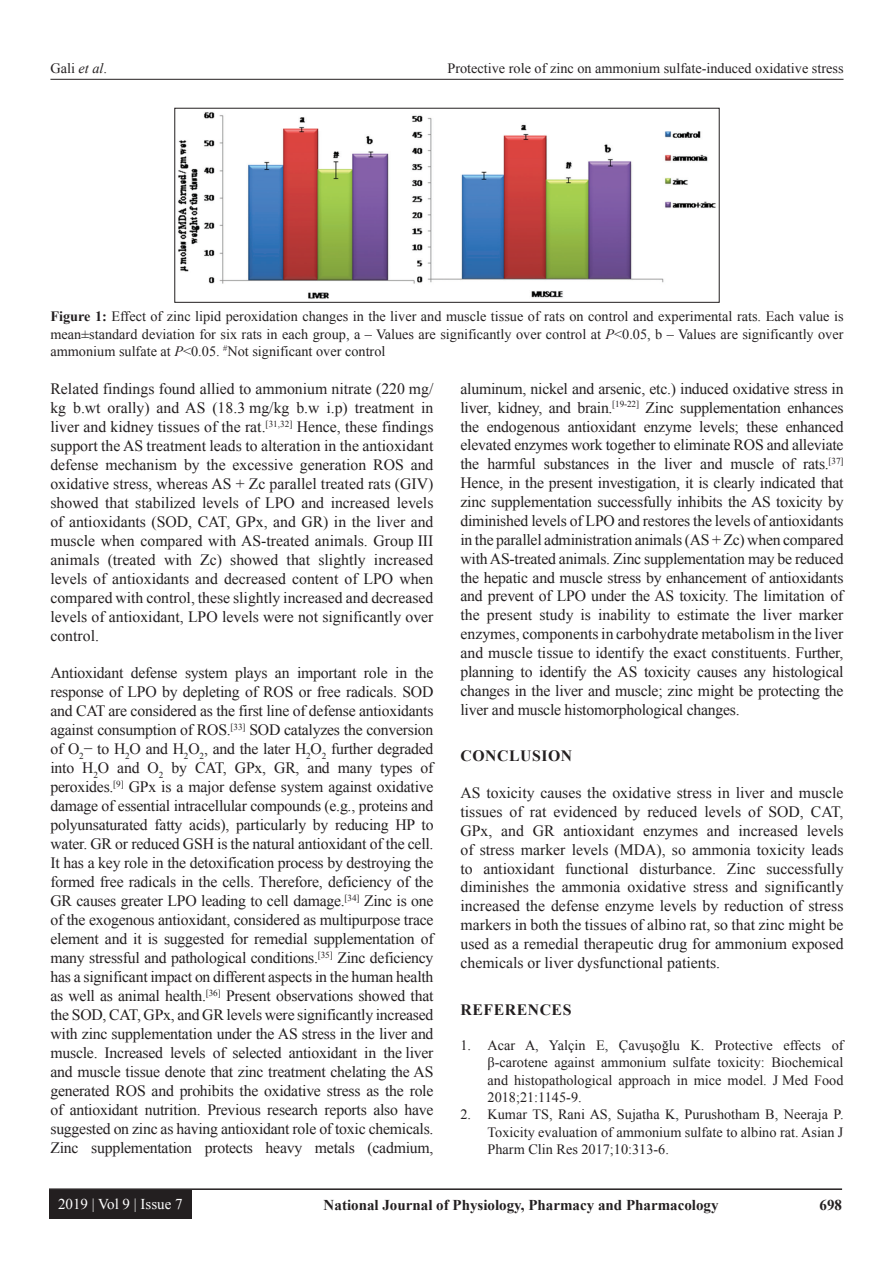
<style>
.page{position:relative;width:894px;height:1263px;background:#fff}
.page>*{position:absolute;margin:0;border:0;box-sizing:border-box;transform-origin:0 0}
.TX{font:15.75px/19px "Times New Roman";letter-spacing:-.005em;color:#231f20;text-align:justify}
.t1{font:700 15.75px "Times New Roman";letter-spacing:.035em;color:#231f20}
.t2{font:700 15px "Times New Roman";color:#231f20}
.t3{font:15px "Times New Roman";color:#fff}
.FGC{font:14.25px/17.2px "Times New Roman";color:#231f20;text-align:justify}
.REF{font:14.25px/17.4px "Times New Roman";color:#231f20;text-align:justify}
.s1{font-style:italic}
.s2{font-weight:700}
</style>
<div class="page">
<hr style="left:50px;top:79px;width:793px;height:1px;background:#231f20">
<hr style="left:49px;top:1188px;width:792px;height:1px;background:#231f20">
<div style="left:49px;top:1189px;width:143px;height:29px;background:#231f20"></div>
<img style="left:178px;top:112px;width:538px;height:187px">
<p class="FGC" style="left:50px;top:59px;width:58px">Gali <span class="s1">et al</span>.</p>
<p class="FGC" style="left:447px;top:59px;width:397px">Protective role of zinc on ammonium sulfate-induced oxidative stress</p>
<p class="FGC" style="left:50px;top:307px;width:794px"><span class="s2">Figure 1:</span> Effect of zinc lipid peroxidation changes in the liver and muscle tissue of rats on control and experimental rats. Each value is mean±standard deviation for six rats in each group, a – Values are significantly over control at <span class="s1">P</span>&lt;0.05, b – Values are significantly over ammonium sulfate at <span class="s1">P</span>&lt;0.05. <sup>#</sup>Not significant over control</p>
<p class="TX" style="left:50px;top:378px;width:384px">Related findings found allied to ammonium nitrate (220 mg/ kg b.wt orally) and AS (18.3 mg/kg b.w i.p) treatment in liver and kidney tissues of the rat.<sup>[31,32]</sup> Hence, these findings support the AS treatment leads to alteration in the antioxidant defense mechanism by the excessive generation ROS and oxidative stress, whereas AS + Zc parallel treated rats (GIV) showed that stabilized levels of LPO and increased levels of antioxidants (SOD, CAT, GPx, and GR) in the liver and muscle when compared with AS-treated animals. Group III animals (treated with Zc) showed that slightly increased levels of antioxidants and decreased content of LPO when compared with control, these slightly increased and decreased levels of antioxidant, LPO levels were not significantly over control.</p>
<p class="TX" style="left:50px;top:662px;width:384px">Antioxidant defense system plays an important role in the response of LPO by depleting of ROS or free radicals. SOD and CAT are considered as the first line of defense antioxidants against consumption of ROS.<sup>[33]</sup> SOD catalyzes the conversion of O<sub>2</sub>− to H<sub>2</sub>O and H<sub>2</sub>O<sub>2</sub>, and the later H<sub>2</sub>O<sub>2</sub> further degraded into H<sub>2</sub>O and O<sub>2</sub> by CAT, GPx, GR, and many types of peroxides.<sup>[9]</sup> GPx is a major defense system against oxidative damage of essential intracellular compounds (e.g., proteins and polyunsaturated fatty acids), particularly by reducing HP to water. GR or reduced GSH is the natural antioxidant of the cell.<br>It has a key role in the detoxification process by destroying the formed free radicals in the cells. Therefore, deficiency of the GR causes greater LPO leading to cell damage.<sup>[34]</sup> Zinc is one of the exogenous antioxidant, considered as multipurpose trace element and it is suggested for remedial supplementation of many stressful and pathological conditions.<sup>[35]</sup> Zinc deficiency has a significant impact on different aspects in the human health as well as animal health.<sup>[36]</sup> Present observations showed that the SOD, CAT, GPx, and GR levels were significantly increased with zinc supplementation under the AS stress in the liver and muscle. Increased levels of selected antioxidant in the liver and muscle tissue denote that zinc treatment chelating the AS generated ROS and prohibits the oxidative stress as the role of antioxidant nutrition. Previous research reports also have suggested on zinc as having antioxidant role of toxic chemicals.<br>Zinc supplementation protects heavy metals (cadmium,</p>
<p class="TX" style="left:460px;top:378px;width:384px">aluminum, nickel and arsenic, etc.) induced oxidative stress in liver, kidney, and brain.<sup>[19-22]</sup> Zinc supplementation enhances the endogenous antioxidant enzyme levels; these enhanced elevated enzymes work together to eliminate ROS and alleviate the harmful substances in the liver and muscle of rats.<sup>[37] </sup>Hence, in the present investigation, it is clearly indicated that zinc supplementation successfully inhibits the AS toxicity by diminished levels of LPO and restores the levels of antioxidants in the parallel administration animals (AS + Zc) when compared with AS-treated animals. Zinc supplementation may be reduced the hepatic and muscle stress by enhancement of antioxidants and prevent of LPO under the AS toxicity. The limitation of the present study is inability to estimate the liver marker enzymes, components in carbohydrate metabolism in the liver and muscle tissue to identify the exact constituents. Further, planning to identify the AS toxicity causes any histological changes in the liver and muscle; zinc might be protecting the liver and muscle histomorphological changes.</p>
<h1 class="t1" style="left:460px;top:744px;width:113px">CONCLUSION</h1>
<p class="TX" style="left:460px;top:783px;width:384px">AS toxicity causes the oxidative stress in liver and muscle tissues of rat evidenced by reduced levels of SOD, CAT, GPx, and GR antioxidant enzymes and increased levels of stress marker levels (MDA), so ammonia toxicity leads to antioxidant functional disturbance. Zinc successfully diminishes the ammonia oxidative stress and significantly increased the defense enzyme levels by reduction of stress markers in both the tissues of albino rat, so that zinc might be used as a remedial therapeutic drug for ammonium exposed chemicals or liver dysfunctional patients.</p>
<h1 class="t1" style="left:460px;top:998px;width:112px">REFERENCES</h1>
<p class="REF" style="left:487px;top:1036px;width:357px;text-indent:-27px">1. Acar A, Yalçin E, Çavuşoğlu K. Protective effects of β-carotene against ammonium sulfate toxicity: Biochemical and histopathological approach in mice model. J Med Food 2018;21:1145-9.</p>
<p class="REF" style="left:487px;top:1105px;width:357px;text-indent:-27px">2. Kumar TS, Rani AS, Sujatha K, Purushotham B, Neeraja P.<br>Toxicity evaluation of ammonium sulfate to albino rat. Asian J Pharm Clin Res 2017;10:313-6.</p>
<p class="t3" style="left:58px;top:1193px;width:126px">2019 | Vol 9 | Issue 7</p>
<p class="t2" style="left:323px;top:1194px;width:396px">National Journal of Physiology, Pharmacy and Pharmacology</p>
<p class="t2" style="left:819px;top:1194px;width:24px">698</p>
</div>
